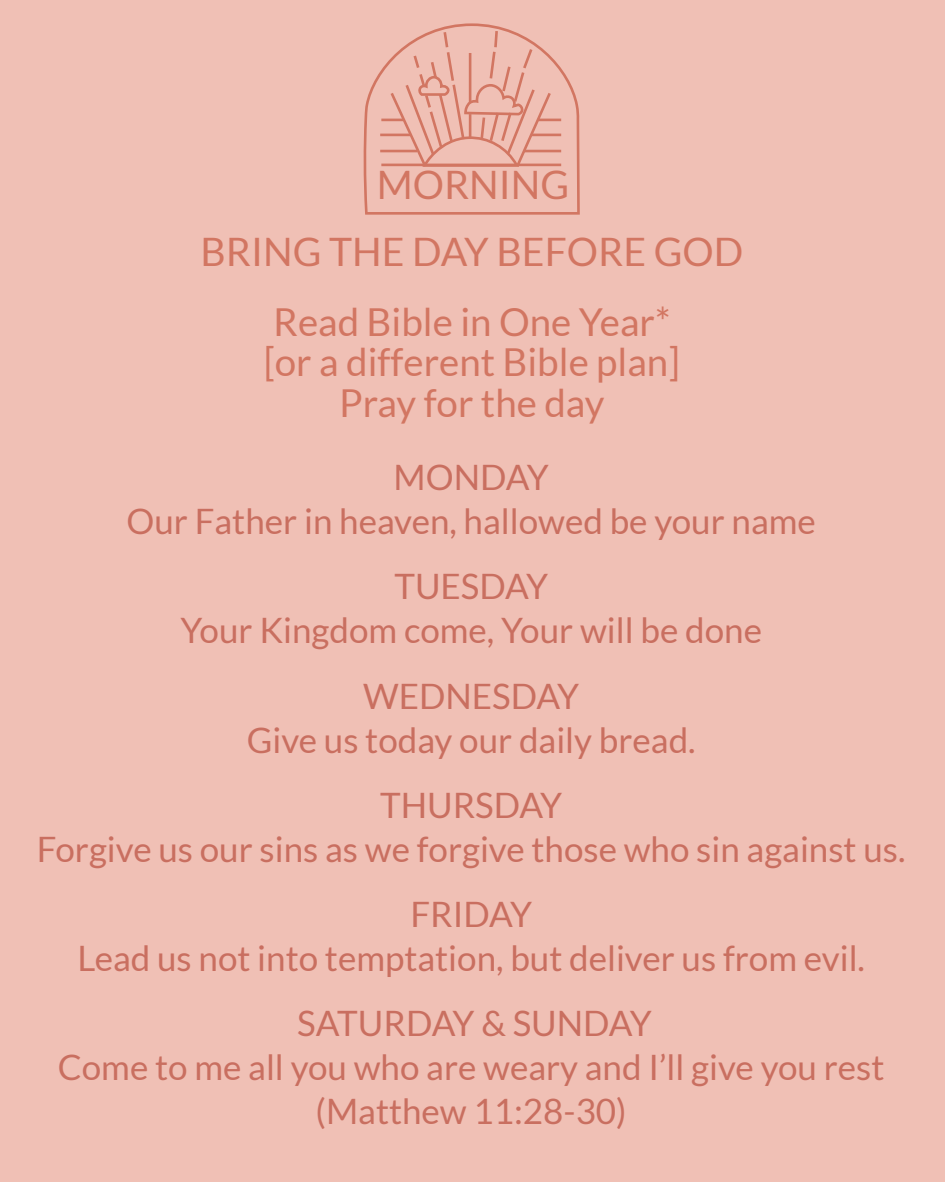
<style>
.page{position:relative;width:945px;height:1182px;background:#fff}
.page>*{position:absolute;margin:0;border:0;box-sizing:border-box;transform-origin:0 0}
.t1{font:39.2px "Lato";color:#d27662}
.t2{font:38.5px/40.3px "Lato";color:#d27662;text-align:center}
.t3{font:35px/43.8px "Lato";color:#c96f60;text-align:center}
</style>
<div class="page">
<div style="left:0;top:0;width:945px;height:1181px;background:#f0c0b5"></div>
<svg style="left:363px;top:23px;width:217px;height:192px"></svg>
<p class="t1" style="left:377px;top:163px;width:194px">MORNING</p>
<p class="t1" style="left:200px;top:230px;width:544px">BRING THE DAY BEFORE GOD</p>
<p class="t2" style="left:264px;top:301px;width:417px">Read Bible in One Year* [or a different Bible plan]<br>Pray for the day</p>
<p class="t3" style="left:127px;top:455px;width:691px">MONDAY<br>Our Father in heaven, hallowed be your name</p>
<p class="t3" style="left:180px;top:564px;width:583px">TUESDAY<br>Your Kingdom come, Your will be done</p>
<p class="t3" style="left:247px;top:674px;width:450px">WEDNESDAY<br>Give us today our daily bread.</p>
<p class="t3" style="left:37px;top:783px;width:870px">THURSDAY<br>Forgive us our sins as we forgive those who sin against us.</p>
<p class="t3" style="left:77px;top:892px;width:789px">FRIDAY<br>Lead us not into temptation, but deliver us from evil.</p>
<p class="t3" style="left:58px;top:1001px;width:828px">SATURDAY &amp; SUNDAY<br>Come to me all you who are weary and I’ll give you rest (Matthew 11:28-30)</p>
</div>
